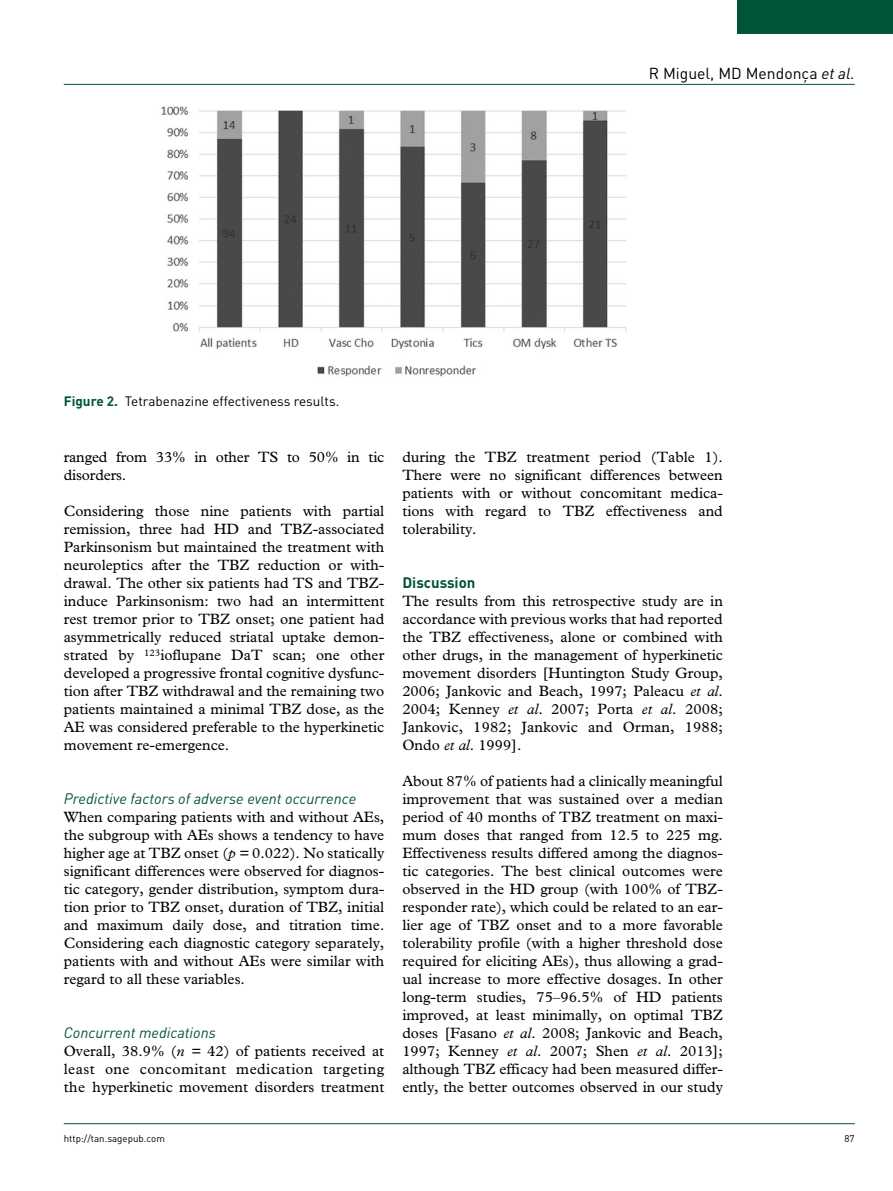
<style>
.page{position:relative;width:893px;height:1191px;background:#fff}
.page>*{position:absolute;margin:0;border:0;box-sizing:border-box;transform-origin:0 0}
.t1{font:15.75px "DIN";color:#000}
.t2{font:15px/18px "Plantin Std";color:#000;text-align:justify}
.t3{font:italic 15px "DIN";color:#005437}
.t4{font:700 15px "DIN";color:#005437}
.t5{font:13.5px "DIN";color:#000}
.t6{font:9.75px "DIN";color:#000}
.s1{font-style:italic}
.s2{font-weight:700;color:#005437}
</style>
<div class="page">
<hr style="left:64px;top:84px;width:791px;height:1px;background:#005437">
<hr style="left:64px;top:1123px;width:791px;height:1px;background:#005437">
<div style="left:738px;top:0;width:155px;height:34px;background:#005437"></div>
<img style="left:161px;top:106px;width:466px;height:271px">
<p class="t1" style="left:649px;top:63px;width:207px">R Miguel, MD Mendonça <span class="s1">et al.</span></p>
<p class="t5" style="left:64px;top:392px;width:277px"><span class="s2">Figure 2.</span> Tetrabenazine effectiveness results.</p>
<p class="t2" style="left:64px;top:448px;width:322px">ranged from 33% in other TS to 50% in tic disorders.</p>
<p class="t2" style="left:64px;top:502px;width:322px">Considering those nine patients with partial remission, three had HD and TBZ-associated Parkinsonism but maintained the treatment with neuroleptics after the TBZ reduction or with&shy;drawal. The other six patients had TS and TBZ&shy;induce Parkinsonism: two had an intermittent rest tremor prior to TBZ onset; one patient had asymmetrically reduced striatal uptake demon&shy;strated by <sup>123</sup>ioflupane DaT scan; one other developed a progressive frontal cognitive dysfunc&shy;tion after TBZ withdrawal and the remaining two patients maintained a minimal TBZ dose, as the AE was considered preferable to the hyperkinetic movement re-emergence.</p>
<p class="t3" style="left:64px;top:789px;width:294px">Predictive factors of adverse event occurrence</p>
<p class="t2" style="left:64px;top:808px;width:322px">When comparing patients with and without AEs, the subgroup with AEs shows a tendency to have higher age at TBZ onset (<span class="s1">p =</span> 0.022). No statically significant differences were observed for diagnos&shy;tic category, gender distribution, symptom dura&shy;tion prior to TBZ onset, duration of TBZ, initial and maximum daily dose, and titration time.<br>Considering each diagnostic category separately, patients with and without AEs were similar with regard to all these variables.</p>
<p class="t3" style="left:64px;top:1023px;width:154px">Concurrent medications</p>
<p class="t2" style="left:64px;top:1042px;width:322px">Overall, 38.9% (<span class="s1">n =</span> 42) of patients received at least one concomitant medication targeting the hyperkinetic movement disorders treatment</p>
<p class="t2" style="left:402px;top:448px;width:322px">during the TBZ treatment period (Table 1).<br>There were no significant differences between patients with or without concomitant medica&shy;tions with regard to TBZ effectiveness and tolerability.</p>
<p class="t4" style="left:402px;top:573px;width:75px">Discussion</p>
<p class="t2" style="left:402px;top:592px;width:322px">The results from this retrospective study are in accordance with previous works that had reported the TBZ effectiveness, alone or combined with other drugs, in the management of hyperkinetic movement disorders [Huntington Study Group, 2006; Jankovic and Beach, 1997; Paleacu <span class="s1">et al</span>.<br>2004; Kenney <span class="s1">et al</span>. 2007; Porta <span class="s1">et al</span>. 2008; Jankovic, 1982; Jankovic and Orman, 1988; Ondo <span class="s1">et al</span>. 1999].</p>
<p class="t2" style="left:402px;top:772px;width:322px">About 87% of patients had a clinically meaningful improvement that was sustained over a median period of 40 months of TBZ treatment on maxi&shy;mum doses that ranged from 12.5 to 225 mg.<br>Effectiveness results differed among the diagnos&shy;tic categories. The best clinical outcomes were observed in the HD group (with 100% of TBZ&shy;responder rate), which could be related to an ear&shy;lier age of TBZ onset and to a more favorable tolerability profile (with a higher threshold dose required for eliciting AEs), thus allowing a grad&shy;ual increase to more effective dosages. In other long-term studies, 75–96.5% of HD patients improved, at least minimally, on optimal TBZ doses [Fasano <span class="s1">et al</span>. 2008; Jankovic and Beach, 1997; Kenney <span class="s1">et al</span>. 2007; Shen <span class="s1">et al</span>. 2013]; although TBZ efficacy had been measured differ&shy;ently, the better outcomes observed in our study</p>
<p class="t6" style="left:64px;top:1132px;width:103px">http://tan.sagepub.com</p>
<p class="t6" style="left:844px;top:1132px;width:12px">87</p>
</div>
